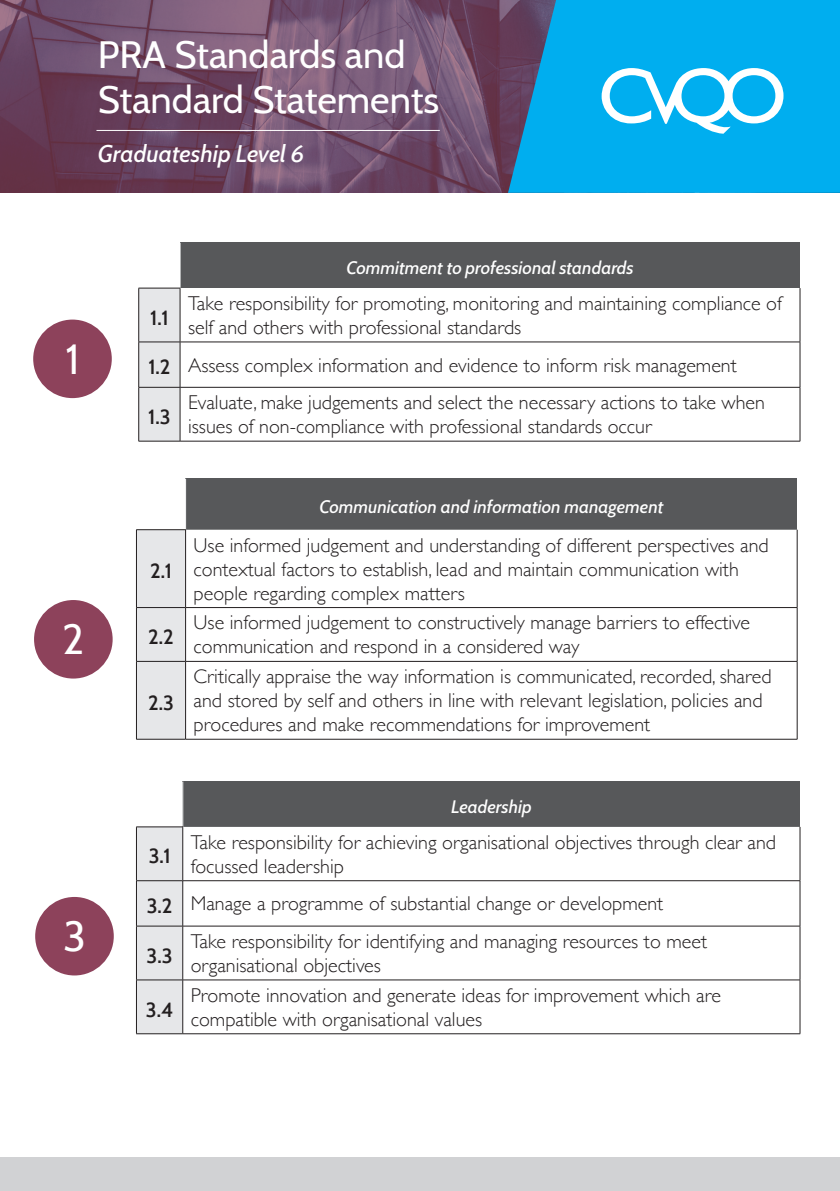
<style>
.page{position:relative;width:840px;height:1191px;background:#fff}
.page>*{position:absolute;margin:0;border:0;box-sizing:border-box;transform-origin:0 0}
.t1{font:42px "Cabin";color:#fff}
.t2{font:38px/45.6px "Cabin";color:#fff}
.t3{font:italic 500 24px "Cabin";color:#fff}
.t4{font:300 20px/24px "Gill Sans";color:#231f20}
.t5{font:600 20px "Cabin";color:#231f20}
.t6{font:italic 500 18px "Cabin";color:#fff}
</style>
<div class="page">
<div style="left:185px;top:478px;width:611px;height:52px;background:#57585a"></div>
<div style="left:137px;top:530px;width:48px;height:209px;background:#e6e7e9"></div>
<svg style="left:186px;top:530px;width:610px;height:209px"></svg>
<hr style="left:136px;top:530px;width:1px;height:77px;background:#231f20">
<hr style="left:185px;top:530px;width:1px;height:77px;background:#231f20">
<hr style="left:796px;top:530px;width:1px;height:77px;background:#231f20">
<hr style="left:136px;top:607px;width:49px;height:1px;background:#231f20">
<hr style="left:136px;top:608px;width:1px;height:53px;background:#231f20">
<hr style="left:185px;top:607px;width:612px;height:1px;background:#231f20">
<hr style="left:185px;top:608px;width:1px;height:53px;background:#231f20">
<hr style="left:796px;top:608px;width:1px;height:53px;background:#231f20">
<hr style="left:136px;top:661px;width:49px;height:1px;background:#231f20">
<hr style="left:136px;top:661px;width:1px;height:78px;background:#231f20">
<hr style="left:185px;top:661px;width:612px;height:1px;background:#231f20">
<hr style="left:185px;top:661px;width:1px;height:78px;background:#231f20">
<hr style="left:796px;top:661px;width:1px;height:78px;background:#231f20">
<hr style="left:136px;top:739px;width:49px;height:1px;background:#231f20">
<hr style="left:185px;top:739px;width:612px;height:1px;background:#231f20">
<hr style="left:185px;top:478px;width:1px;height:51px;background:#fff">
<hr style="left:136px;top:529px;width:50px;height:1px;background:#231f20">
<div style="left:183px;top:781px;width:616px;height:46px;background:#57585a"></div>
<div style="left:137px;top:827px;width:45px;height:206px;background:#e6e7e9"></div>
<svg style="left:183px;top:827px;width:616px;height:206px"></svg>
<hr style="left:136px;top:827px;width:1px;height:53px;background:#231f20">
<hr style="left:182px;top:827px;width:1px;height:53px;background:#231f20">
<hr style="left:799px;top:827px;width:1px;height:53px;background:#231f20">
<hr style="left:136px;top:880px;width:47px;height:1px;background:#231f20">
<hr style="left:136px;top:881px;width:1px;height:45px;background:#231f20">
<hr style="left:183px;top:880px;width:616px;height:1px;background:#231f20">
<hr style="left:182px;top:881px;width:1px;height:45px;background:#231f20">
<hr style="left:799px;top:881px;width:1px;height:45px;background:#231f20">
<hr style="left:136px;top:925px;width:47px;height:1px;background:#231f20">
<hr style="left:136px;top:926px;width:1px;height:53px;background:#231f20">
<hr style="left:183px;top:925px;width:616px;height:1px;background:#231f20">
<hr style="left:182px;top:926px;width:1px;height:53px;background:#231f20">
<hr style="left:799px;top:926px;width:1px;height:53px;background:#231f20">
<hr style="left:136px;top:979px;width:47px;height:1px;background:#231f20">
<hr style="left:136px;top:980px;width:1px;height:53px;background:#231f20">
<hr style="left:183px;top:979px;width:616px;height:1px;background:#231f20">
<hr style="left:182px;top:980px;width:1px;height:53px;background:#231f20">
<hr style="left:799px;top:980px;width:1px;height:53px;background:#231f20">
<hr style="left:136px;top:1033px;width:47px;height:1px;background:#231f20">
<hr style="left:183px;top:1033px;width:616px;height:1px;background:#231f20">
<hr style="left:136px;top:826px;width:47px;height:1px;background:#231f20">
<div style="left:35px;top:897px;width:79px;height:78px;background:#8d425b;border-radius:50%"></div>
<div style="left:0;top:1158px;width:839px;height:33px;background:#d1d2d4"></div>
<div style="left:180px;top:243px;width:619px;height:45px;background:#57585a"></div>
<div style="left:139px;top:289px;width:41px;height:152px;background:#e6e7e9"></div>
<svg style="left:181px;top:342px;width:618px;height:99px"></svg>
<hr style="left:138px;top:288px;width:1px;height:54px;background:#231f20">
<hr style="left:180px;top:288px;width:1px;height:54px;background:#231f20">
<hr style="left:799px;top:288px;width:1px;height:54px;background:#231f20">
<hr style="left:138px;top:341px;width:42px;height:1px;background:#231f20">
<hr style="left:138px;top:342px;width:1px;height:45px;background:#231f20">
<hr style="left:180px;top:341px;width:619px;height:1px;background:#231f20">
<hr style="left:180px;top:342px;width:1px;height:45px;background:#231f20">
<hr style="left:799px;top:342px;width:1px;height:45px;background:#231f20">
<hr style="left:138px;top:387px;width:42px;height:1px;background:#231f20">
<hr style="left:138px;top:387px;width:1px;height:54px;background:#231f20">
<hr style="left:180px;top:387px;width:619px;height:1px;background:#231f20">
<hr style="left:180px;top:387px;width:1px;height:54px;background:#231f20">
<hr style="left:799px;top:387px;width:1px;height:54px;background:#231f20">
<hr style="left:138px;top:441px;width:42px;height:1px;background:#231f20">
<hr style="left:180px;top:441px;width:619px;height:1px;background:#231f20">
<hr style="left:180px;top:243px;width:1px;height:45px;background:#fff">
<hr style="left:138px;top:288px;width:42px;height:1px;background:#231f20">
<div style="left:34px;top:600px;width:79px;height:78px;background:#8d425b;border-radius:50%"></div>
<div style="left:33px;top:319px;width:79px;height:79px;background:#8d425b;border-radius:50%"></div>
<svg style="left:0;top:0;width:507px;height:193px;background:#714d69"></svg>
<svg style="left:507px;top:0;width:332px;height:193px;background:#09a3e1"></svg>
<svg style="left:601px;top:68px;width:182px;height:66px"></svg>
<hr style="left:96px;top:130px;width:343px;height:1px;background:#fff">
<p class="t2" style="left:98px;top:29px;width:343px">PRA Standards and<br>Standard Statements</p>
<p class="t3" style="left:98px;top:135px;width:208px">Graduateship Level 6</p>
<p class="t1" style="left:65px;top:326px;width:15px">1</p>
<p class="t1" style="left:62px;top:606px;width:24px">2</p>
<p class="t1" style="left:63px;top:903px;width:24px">3</p>
<p class="t5" style="left:150px;top:302px;width:20px">1.1</p>
<p class="t6" style="left:346px;top:253px;width:289px">Commitment to professional standards</p>
<p class="t4" style="left:188px;top:290px;width:595px">Take responsibility for promoting, monitoring and maintaining compliance of</p>
<p class="t4" style="left:188px;top:314px;width:334px">self and others with professional standards</p>
<p class="t5" style="left:148px;top:351px;width:23px">1.2</p>
<p class="t4" style="left:188px;top:352px;width:550px">Assess complex information and evidence to inform risk management</p>
<p class="t5" style="left:148px;top:401px;width:24px">1.3</p>
<p class="t4" style="left:188px;top:390px;width:578px">Evaluate, make judgements and select the necessary actions to take when issues of non-compliance with professional standards occur</p>
<p class="t5" style="left:150px;top:555px;width:23px">2.1</p>
<p class="t5" style="left:148px;top:621px;width:27px">2.2</p>
<p class="t5" style="left:148px;top:687px;width:27px">2.3</p>
<p class="t6" style="left:319px;top:492px;width:345px">Communication and information management</p>
<p class="t4" style="left:193px;top:532px;width:576px">Use informed judgement and understanding of different perspectives and contextual factors to establish, lead and maintain communication with</p>
<p class="t4" style="left:193px;top:580px;width:272px">people regarding complex matters</p>
<p class="t4" style="left:193px;top:610px;width:557px">Use informed judgement to constructively manage barriers to effective</p>
<p class="t4" style="left:193px;top:634px;width:387px">communication and respond in a considered way</p>
<p class="t4" style="left:193px;top:663px;width:579px">Critically appraise the way information is communicated, recorded, shared and stored by self and others in line with relevant legislation, policies and procedures and make recommendations for improvement</p>
<p class="t5" style="left:149px;top:840px;width:23px">3.1</p>
<p class="t6" style="left:451px;top:792px;width:82px">Leadership</p>
<p class="t4" style="left:191px;top:829px;width:586px">Take responsibility for achieving organisational objectives through clear and</p>
<p class="t4" style="left:191px;top:853px;width:155px">focussed leadership</p>
<p class="t5" style="left:147px;top:890px;width:27px">3.2</p>
<p class="t4" style="left:191px;top:891px;width:473px">Manage a programme of substantial change or development</p>
<p class="t5" style="left:146px;top:940px;width:27px">3.3</p>
<p class="t4" style="left:191px;top:928px;width:517px">Take responsibility for identifying and managing resources to meet</p>
<p class="t4" style="left:191px;top:952px;width:191px">organisational objectives</p>
<p class="t5" style="left:146px;top:993px;width:29px">3.4</p>
<p class="t4" style="left:191px;top:982px;width:531px">Promote innovation and generate ideas for improvement which are compatible with organisational values</p>
</div>
